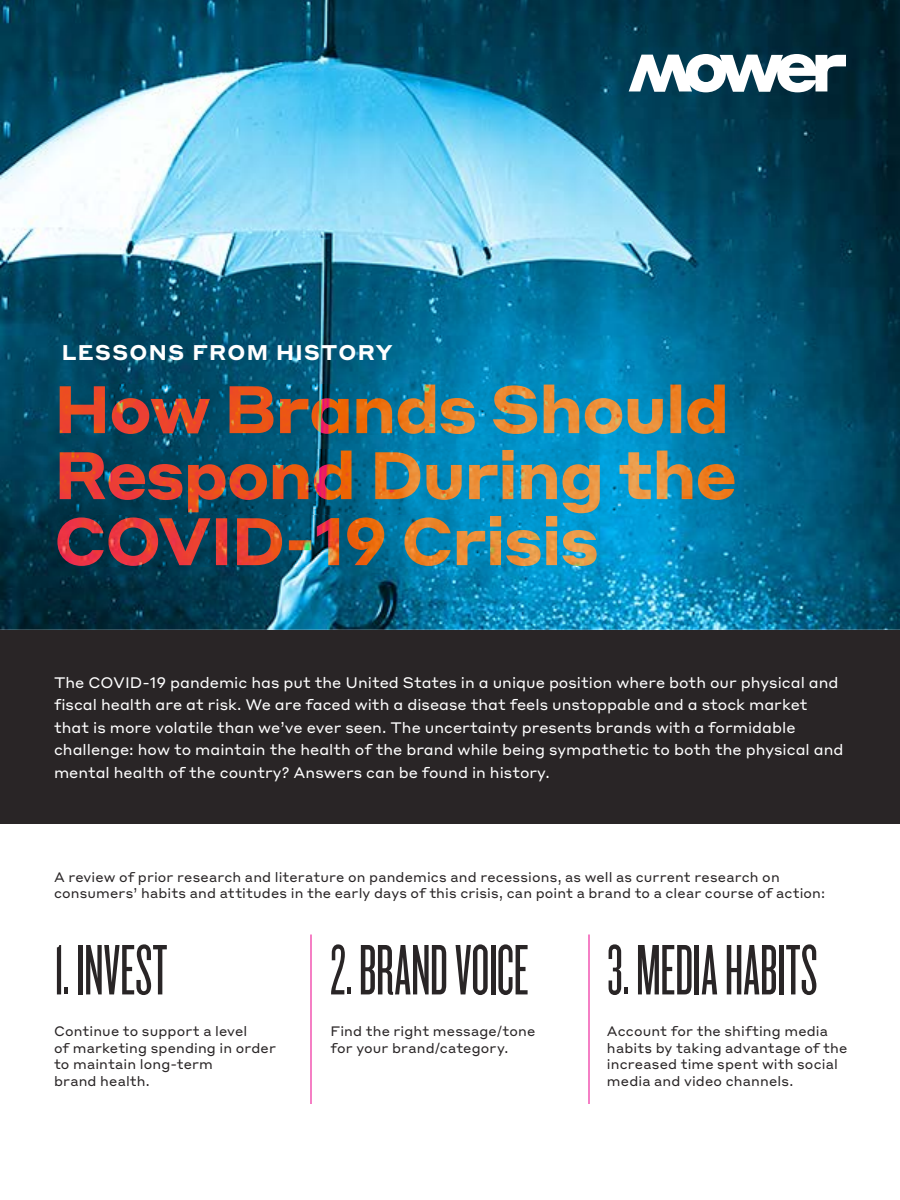
<style>
.page{position:relative;width:900px;height:1200px;background:#fff}
.page>*{position:absolute;margin:0;border:0;box-sizing:border-box;transform-origin:0 0}
.t1{font:74.25px "Knockout HTF26 Junior Flyweight";letter-spacing:-.005em;color:#292526}
.t2{font:700 21px "Styrene A";letter-spacing:.065em;color:#fff}
.t3{font:15px/22.5px "Styrene A";color:#fff}
.t4{font:13.5px/16.5px "Styrene A";letter-spacing:.01em;color:#292526}
</style>
<div class="page">
<img style="left:0;top:0;width:900px;height:630px">
<div style="left:0;top:630px;width:900px;height:193px;background:#292526"></div>
<img style="left:60px;top:385px;width:670px;height:49px">
<img style="left:60px;top:450px;width:677px;height:63px">
<img style="left:57px;top:516px;width:540px;height:50px">
<svg style="left:629px;top:54px;width:217px;height:38px"></svg>
<hr style="left:311px;top:934px;width:1px;height:170px;background:#ec008c">
<hr style="left:589px;top:934px;width:1px;height:170px;background:#ec008c">
<h2 class="t2" style="left:62px;top:334px;width:332px">LESSONS FROM HISTORY</h2>
<p class="t3" style="left:54px;top:670px;width:791px">The COVID-19 pandemic has put the United States in a unique position where both our physical and fiscal health are at risk. We are faced with a disease that feels unstoppable and a stock market that is more volatile than we’ve ever seen. The uncertainty presents brands with a formidable challenge: how to maintain the health of the brand while being sympathetic to both the physical and mental health of the country? Answers can be found in history.</p>
<p class="t4" style="left:54px;top:868px;width:773px">A review of prior research and literature on pandemics and recessions, as well as current research on consumers’ habits and attitudes in the early days of this crisis, can point a brand to a clear course of action:</p>
<h1 class="t1" style="left:54px;top:934px;width:115px">1. INVEST</h1>
<h1 class="t1" style="left:331px;top:934px;width:489px">2. BRAND VOICE 3. MEDIA HABITS</h1>
<p class="t4" style="left:54px;top:1022px;width:224px">Continue to support a level<br>of marketing spending in order to maintain long-term<br>brand health.</p>
<p class="t4" style="left:330px;top:1022px;width:206px">Find the right message/tone for your brand/category.</p>
<p class="t4" style="left:607px;top:1022px;width:242px">Account for the shifting media habits by taking advantage of the increased time spent with social media and video channels.</p>
</div>
